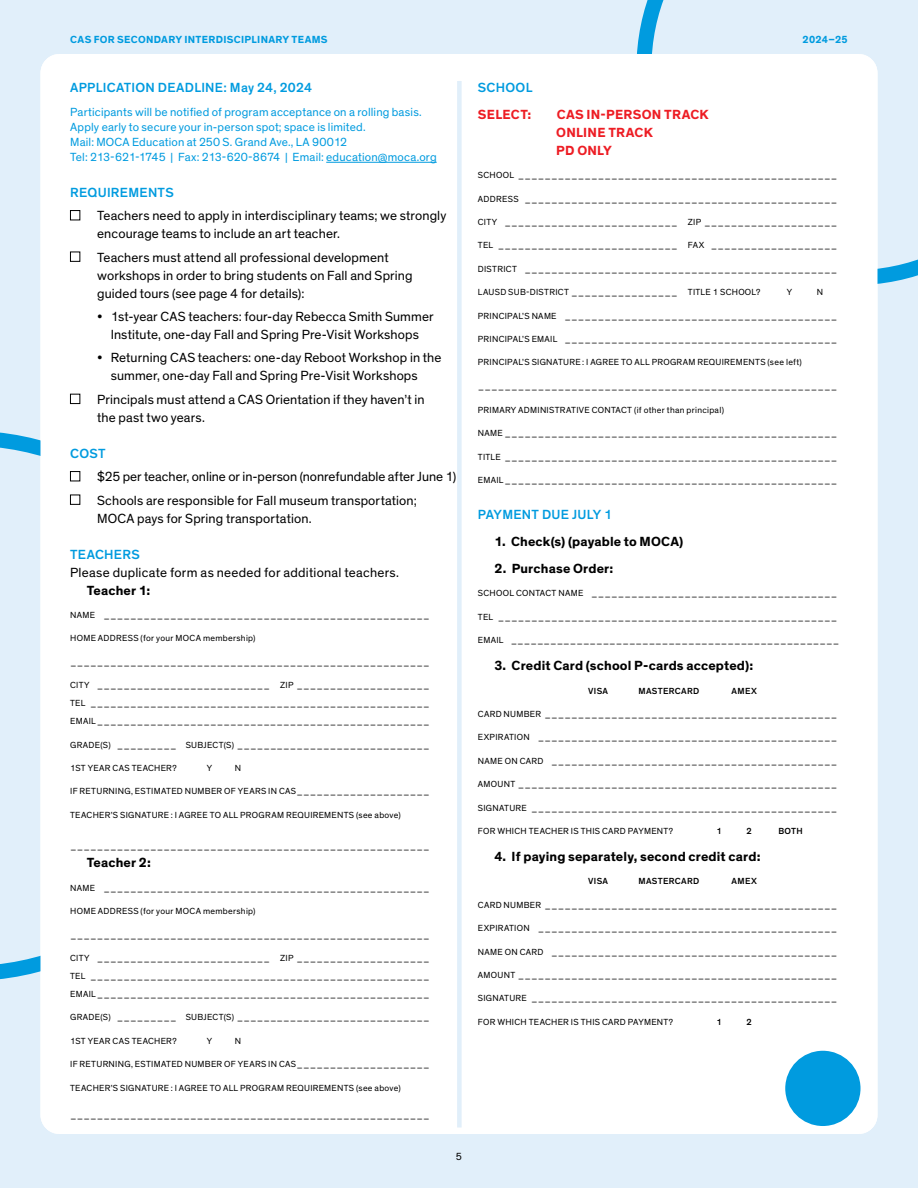
<style>
.page{position:relative;width:918px;height:1188px;background:#e1effa}
.page>*{position:absolute;margin:0;border:0;box-sizing:border-box;transform-origin:0 0}
.t1{font:13.5px/18px "Theinhardt";letter-spacing:.01em;color:#000}
.t2{font:700 13.5px "Theinhardt";letter-spacing:.01em;color:#000}
.t3{font:500 13.5px "Theinhardt";letter-spacing:.02em;color:#009bdf}
.t4{font:700 13.5px/18px "Theinhardt";letter-spacing:.02em;color:#ed1d24}
.t5{font:12px/15px "Theinhardt";letter-spacing:.015em;color:#009bdf}
.t6{font:700 10.5px "Theinhardt";letter-spacing:.03em;color:#009bdf}
.t7{font:10.5px "Theinhardt";color:#000}
.t8{font:9px/18px "Theinhardt";letter-spacing:.035em;color:#000;text-align:justify}
.t9{font:500 9px "Theinhardt";letter-spacing:.035em;color:#000}
</style>
<div class="page">
<svg style="left:637px;top:0;width:281px;height:284px"></svg>
<svg style="left:0;top:432px;width:40px;height:548px"></svg>
<div style="left:40px;top:54px;width:838px;height:1080px;background:#fff;border-radius:19px"></div>
<div style="left:457px;top:81px;width:5px;height:1047px;background:#e1effa"></div>
<hr style="left:326px;top:162px;width:111px;height:1px;background:#009bdf">
<div style="left:70px;top:210px;width:10px;height:10px;border:1px solid #000"></div>
<div style="left:70px;top:252px;width:10px;height:10px;border:1px solid #000"></div>
<div style="left:70px;top:394px;width:10px;height:10px;border:1px solid #000"></div>
<div style="left:70px;top:471px;width:10px;height:10px;border:1px solid #000"></div>
<div style="left:70px;top:495px;width:10px;height:10px;border:1px solid #000"></div>
<div style="left:785px;top:1051px;width:76px;height:75px;background:#009bdf;border-radius:50%"></div>
<p class="t6" style="left:70px;top:33px;width:259px">CAS FOR SECONDARY INTERDISCIPLINARY TEAMS</p>
<p class="t6" style="left:803px;top:33px;width:47px">2024–25</p>
<h1 class="t3" style="left:70px;top:79px;width:244px">APPLICATION DEADLINE: May 24, 2024</h1>
<p class="t5" style="left:70px;top:105px;width:368px">Participants will be notified of program acceptance on a rolling basis.<br>Apply early to secure your in-person spot; space is limited.<br>Mail: MOCA Education at 250 S. Grand Ave., LA 90012<br>Tel: 213-621-1745 | Fax: 213-620-8674 | Email: education@moca.org</p>
<h1 class="t3" style="left:70px;top:184px;width:105px">REQUIREMENTS</h1>
<h1 class="t1" style="left:97px;top:207px;width:351px">Teachers need to apply in interdisciplinary teams; we strongly encourage teams to include an art teacher.</h1>
<h1 class="t1" style="left:97px;top:248px;width:317px">Teachers must attend all professional development workshops in order to bring students on Fall and Spring guided tours (see page 4 for details):</h1>
<h1 class="t1" style="left:97px;top:308px;width:338px;text-align:center">• 1st-year CAS teachers: four-day Rebecca Smith Summer<br>Institute, one-day Fall and Spring Pre-Visit Workshops</h1>
<h1 class="t1" style="left:111px;top:349px;width:332px;text-indent:-14px">• Returning CAS teachers: one-day Reboot Workshop in the summer, one-day Fall and Spring Pre-Visit Workshops</h1>
<h1 class="t1" style="left:97px;top:391px;width:329px">Principals must attend a CAS Orientation if they haven’t in the past two years.</h1>
<h1 class="t3" style="left:70px;top:445px;width:37px">COST</h1>
<h1 class="t1" style="left:97px;top:465px;width:361px;line-height:23.4px">$25 per teacher, online or in-person (nonrefundable after June 1)<br>Schools are responsible for Fall museum transportation;</h1>
<h1 class="t1" style="left:97px;top:509px;width:216px">MOCA pays for Spring transportation.</h1>
<h1 class="t3" style="left:70px;top:546px;width:71px">TEACHERS</h1>
<h1 class="t1" style="left:70px;top:563px;width:330px">Please duplicate form as needed for additional teachers.</h1>
<h1 class="t2" style="left:87px;top:582px;width:65px">Teacher 1:</h1>
<p class="t8" style="left:70px;top:606px;width:361px">NAME _________________________________________________</p>
<p class="t8" style="left:70px;top:630px;width:187px">HOME ADDRESS (for your MOCA membership)</p>
<p class="t8" style="left:70px;top:653px;width:361px">______________________________________________________</p>
<p class="t8" style="left:70px;top:676px;width:361px">CITY __________________________ ZIP ____________________ TEL ___________________________________________________ EMAIL__________________________________________________</p>
<p class="t8" style="left:70px;top:736px;width:361px">GRADE(S) _________ SUBJECT(S) _____________________________</p>
<p class="t8" style="left:70px;top:759px;width:108px">1ST YEAR CAS TEACHER?</p>
<p class="t8" style="left:207px;top:759px;width:7px">Y</p>
<p class="t8" style="left:235px;top:759px;width:8px">N</p>
<p class="t8" style="left:70px;top:783px;width:361px">IF RETURNING, ESTIMATED NUMBER OF YEARS IN CAS____________________</p>
<p class="t8" style="left:70px;top:806px;width:332px">TEACHER’S SIGNATURE : I AGREE TO ALL PROGRAM REQUIREMENTS (see above)</p>
<p class="t8" style="left:70px;top:838px;width:361px">______________________________________________________</p>
<h1 class="t2" style="left:87px;top:854px;width:66px">Teacher 2:</h1>
<p class="t8" style="left:70px;top:879px;width:361px">NAME _________________________________________________</p>
<p class="t8" style="left:70px;top:902px;width:187px">HOME ADDRESS (for your MOCA membership)</p>
<p class="t8" style="left:70px;top:926px;width:361px">______________________________________________________</p>
<p class="t8" style="left:70px;top:949px;width:361px">CITY __________________________ ZIP ____________________ TEL ___________________________________________________ EMAIL__________________________________________________</p>
<p class="t8" style="left:70px;top:1009px;width:361px">GRADE(S) _________ SUBJECT(S) _____________________________</p>
<p class="t8" style="left:70px;top:1032px;width:108px">1ST YEAR CAS TEACHER?</p>
<p class="t8" style="left:207px;top:1032px;width:7px">Y</p>
<p class="t8" style="left:235px;top:1032px;width:8px">N</p>
<p class="t8" style="left:70px;top:1055px;width:361px">IF RETURNING, ESTIMATED NUMBER OF YEARS IN CAS____________________</p>
<p class="t8" style="left:70px;top:1079px;width:332px">TEACHER’S SIGNATURE : I AGREE TO ALL PROGRAM REQUIREMENTS (see above)</p>
<p class="t8" style="left:70px;top:1106px;width:361px">______________________________________________________</p>
<p class="t7" style="left:456px;top:1151px;width:8px">5</p>
<h1 class="t3" style="left:478px;top:79px;width:56px">SCHOOL</h1>
<h1 class="t4" style="left:478px;top:106px;width:55px">SELECT:</h1>
<h1 class="t4" style="left:556px;top:106px;width:154px">CAS IN-PERSON TRACK<br>ONLINE TRACK<br>PD ONLY</h1>
<p class="t8" style="left:478px;top:166px;width:361px">SCHOOL ________________________________________________</p>
<p class="t8" style="left:478px;top:190px;width:361px">ADDRESS _______________________________________________</p>
<p class="t8" style="left:478px;top:213px;width:361px">CITY __________________________ ZIP ____________________</p>
<p class="t8" style="left:478px;top:237px;width:361px">TEL ___________________________ FAX ___________________</p>
<p class="t8" style="left:478px;top:260px;width:361px">DISTRICT _______________________________________________</p>
<p class="t8" style="left:478px;top:283px;width:284px">LAUSD SUB-DISTRICT ________________ TITLE 1 SCHOOL?</p>
<p class="t8" style="left:787px;top:283px;width:7px">Y</p>
<p class="t8" style="left:817px;top:283px;width:8px">N</p>
<p class="t8" style="left:478px;top:307px;width:361px">PRINCIPAL’S NAME _________________________________________</p>
<p class="t8" style="left:478px;top:330px;width:361px">PRINCIPAL’S EMAIL _________________________________________</p>
<p class="t8" style="left:478px;top:354px;width:326px">PRINCIPAL’S SIGNATURE : I AGREE TO ALL PROGRAM REQUIREMENTS (see left)</p>
<p class="t8" style="left:478px;top:378px;width:361px">______________________________________________________</p>
<p class="t8" style="left:478px;top:401px;width:248px">PRIMARY ADMINISTRATIVE CONTACT (if other than principal)</p>
<p class="t8" style="left:478px;top:424px;width:361px">NAME __________________________________________________</p>
<p class="t8" style="left:478px;top:448px;width:361px">TITLE __________________________________________________</p>
<p class="t8" style="left:478px;top:471px;width:361px">EMAIL__________________________________________________</p>
<h1 class="t3" style="left:478px;top:506px;width:136px">PAYMENT DUE JULY 1</h1>
<h1 class="t2" style="left:494px;top:533px;width:191px">1. Check(s) (payable to MOCA)</h1>
<h1 class="t2" style="left:494px;top:560px;width:120px">2. Purchase Order:</h1>
<p class="t8" style="left:478px;top:585px;width:361px">SCHOOL CONTACT NAME _____________________________________</p>
<p class="t8" style="left:478px;top:608px;width:361px">TEL ___________________________________________________</p>
<p class="t8" style="left:478px;top:631px;width:363px">EMAIL __________________________________________________</p>
<h1 class="t2" style="left:494px;top:657px;width:261px">3. Credit Card (school P-cards accepted):</h1>
<p class="t9" style="left:588px;top:685px;width:21px">VISA</p>
<p class="t9" style="left:638px;top:685px;width:62px">MASTERCARD</p>
<p class="t9" style="left:732px;top:685px;width:27px">AMEX</p>
<p class="t8" style="left:478px;top:705px;width:361px">CARD NUMBER ____________________________________________</p>
<p class="t8" style="left:478px;top:729px;width:361px">EXPIRATION _____________________________________________</p>
<p class="t8" style="left:478px;top:752px;width:361px">NAME ON CARD ___________________________________________</p>
<p class="t8" style="left:478px;top:775px;width:361px">AMOUNT ________________________________________________</p>
<p class="t8" style="left:478px;top:799px;width:361px">SIGNATURE ______________________________________________</p>
<p class="t8" style="left:478px;top:822px;width:197px">FOR WHICH TEACHER IS THIS CARD PAYMENT?</p>
<p class="t9" style="left:717px;top:826px;width:7px">1</p>
<p class="t9" style="left:747px;top:826px;width:7px">2</p>
<p class="t9" style="left:778px;top:826px;width:26px">BOTH</p>
<h1 class="t2" style="left:494px;top:848px;width:268px">4. If paying separately, second credit card:</h1>
<p class="t9" style="left:588px;top:876px;width:21px">VISA</p>
<p class="t9" style="left:638px;top:876px;width:62px">MASTERCARD</p>
<p class="t9" style="left:732px;top:876px;width:27px">AMEX</p>
<p class="t8" style="left:478px;top:896px;width:361px">CARD NUMBER ____________________________________________</p>
<p class="t8" style="left:478px;top:919px;width:361px">EXPIRATION _____________________________________________</p>
<p class="t8" style="left:478px;top:943px;width:361px">NAME ON CARD ___________________________________________</p>
<p class="t8" style="left:478px;top:966px;width:361px">AMOUNT ________________________________________________</p>
<p class="t8" style="left:478px;top:990px;width:361px">SIGNATURE ______________________________________________</p>
<p class="t8" style="left:478px;top:1013px;width:197px">FOR WHICH TEACHER IS THIS CARD PAYMENT?</p>
<p class="t9" style="left:717px;top:1016px;width:7px">1</p>
<p class="t9" style="left:747px;top:1016px;width:7px">2</p>
</div>
